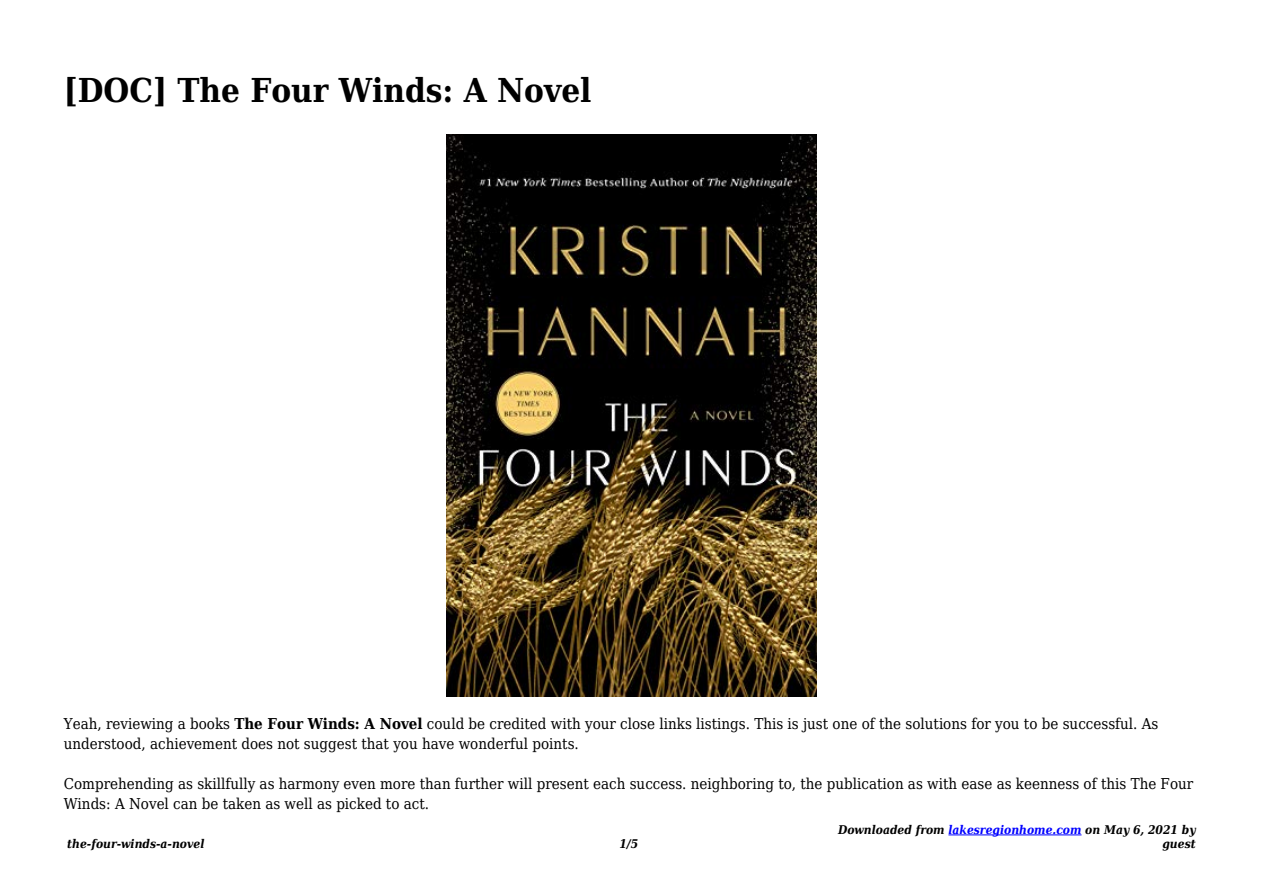
<style>
.page{position:relative;width:1263px;height:893px;background:#fff}
.page>*{position:absolute;margin:0;border:0;box-sizing:border-box;transform-origin:0 0}
.t1{font:700 33px "DejaVu Serif Condensed";color:#000}
.t2{font:15px/20px "DejaVu Serif Condensed";color:#000}
.t3{font:italic 700 12px/14.4px "DejaVu Serif Condensed";color:#000;text-align:right}
.s1{font-weight:700}
.s2{color:#00f}
</style>
<div class="page">
<hr style="left:948px;top:835px;width:133px;height:1px;background:#00f">
<img style="left:446px;top:134px;width:370px;height:563px">
<h1 class="t1" style="left:64px;top:71px;width:529px">[DOC] The Four Winds: A Novel</h1>
<p class="t2" style="left:64px;top:714px;width:1096px">Yeah, reviewing a books <span class="s1">The Four Winds: A Novel</span> could be credited with your close links listings. This is just one of the solutions for you to be successful. As understood, achievement does not suggest that you have wonderful points.</p>
<p class="t2" style="left:64px;top:774px;width:1131px">Comprehending as skillfully as harmony even more than further will present each success. neighboring to, the publication as with ease as keenness of this The Four<br>Winds: A Novel can be taken as well as picked to act.</p>
<p class="t3" style="left:67px;top:837px;width:139px">the-four-winds-a-novel</p>
<p class="t3" style="left:619px;top:837px;width:20px">1/5</p>
<p class="t3" style="left:838px;top:822px;width:359px">Downloaded from <span class="s2">lakesregionhome.com</span> on May 6, 2021 by guest</p>
</div>
